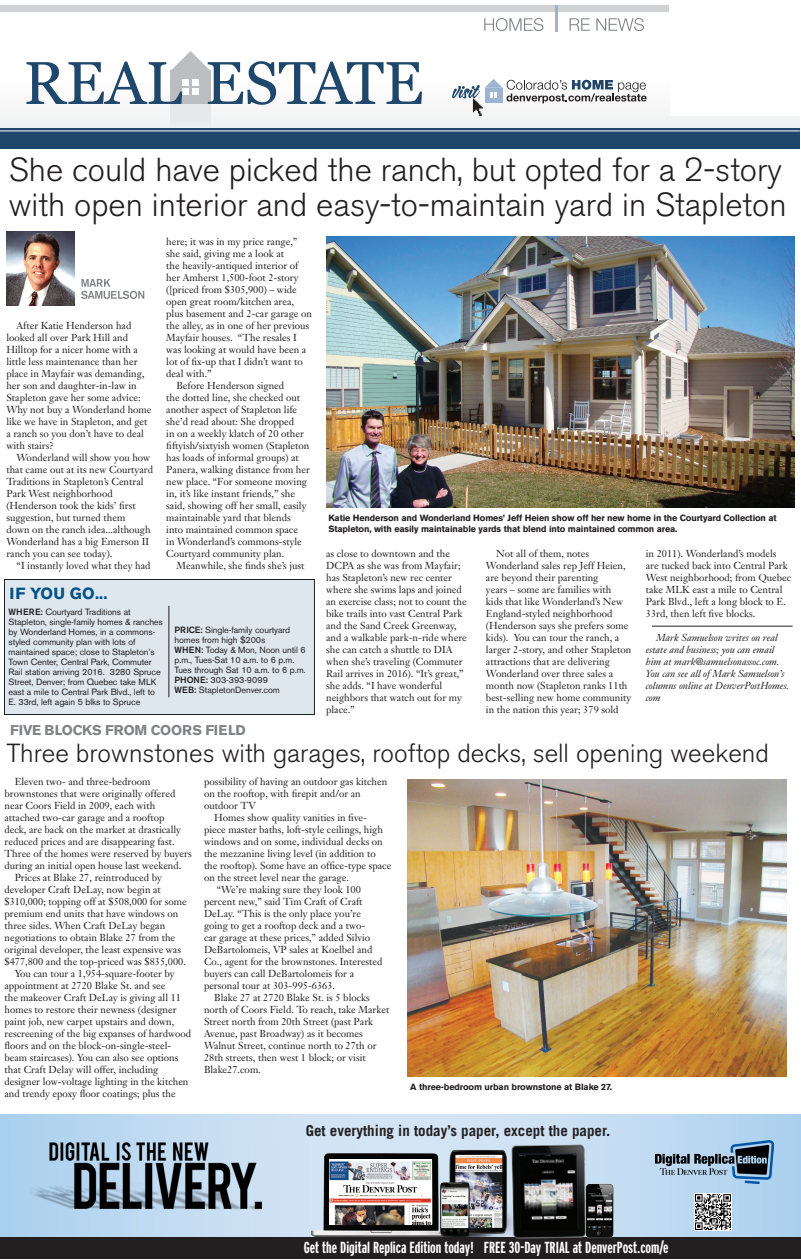
<style>
.page{position:relative;width:801px;height:1260px;background:#fff}
.page>*{position:absolute;margin:0;border:0;box-sizing:border-box;transform-origin:0 0}
.Headline{font:300 33px/35px "Akzidenz Grotesk BE";color:#231f20}
.Headline-2{font:300 26px "Akzidenz Grotesk BE";color:#231f20}
.t1{font:700 extra-condensed 16px "Interstate";color:#fff}
.t2{font:700 16px "Akzidenz Grotesk BE";letter-spacing:.02em;color:#005187}
.t3{font:700 15px "Trade Gothic";color:#231f20}
.Box-header{font:700 14px "Akzidenz Grotesk BE";letter-spacing:-.015em;color:#808285}
.Body{font:10px/12px "Janson Text";color:#231f20}
.Body-2{font:italic 10px/12px "Janson Text";color:#231f20}
.Box-copy{font:9px/10px "Akzidenz Grotesk BE";letter-spacing:-.01em;color:#231f20}
.Cutline{font:700 9px/11px "Akzidenz Grotesk BE";letter-spacing:-.015em;color:#231f20}
.s1{font-weight:500}
</style>
<div class="page">
<div style="left:0;top:5px;width:800px;height:126px;background:linear-gradient(to right,#fdfdfd,#f7f8f8)"></div>
<div style="left:0;top:5px;width:668px;height:7px;background:#d1d2d4"></div>
<div style="left:170px;top:104px;width:41px;height:33px;background:#e7e8e9"></div>
<div style="left:0;top:128px;width:800px;height:21px;background:#1f466b"></div>
<hr style="left:0;top:131px;width:800px;height:1px;background:#fff">
<svg style="left:26px;top:51px;width:396px;height:54px"></svg>
<svg style="left:484px;top:18px;width:59px;height:13px"></svg>
<svg style="left:570px;top:18px;width:20px;height:13px"></svg>
<svg style="left:596px;top:18px;width:48px;height:13px"></svg>
<hr style="left:555px;top:5px;width:3px;height:27px;background:#9cb4d2">
<svg style="left:452px;top:79px;width:195px;height:37px"></svg>
<div style="left:670px;top:4px;width:131px;height:111px;background:#fff"></div>
<svg style="left:81px;top:279px;width:63px;height:20px"></svg>
<img style="left:7px;top:231px;width:68px;height:74px">
<img style="left:327px;top:236px;width:467px;height:272px">
<div style="left:4px;top:579px;width:311px;height:136px;background:#dee7ee;border:1px solid #231f20"></div>
<hr style="left:652px;top:626px;width:141px;height:1px;background:#231f20">
<hr style="left:168px;top:606px;width:1px;height:91px;background:#231f20">
<img style="left:0;top:1115px;width:801px;height:122px">
<img style="left:308px;top:1147px;width:122px;height:89px">
<img style="left:430px;top:1142px;width:70px;height:95px">
<div style="left:0;top:1237px;width:801px;height:22px;background:#231f20"></div>
<img style="left:655px;top:1140px;width:119px;height:44px">
<img style="left:695px;top:1194px;width:36px;height:37px">
<img style="left:500px;top:1141px;width:100px;height:98px">
<img style="left:577px;top:1176px;width:48px;height:64px">
<img style="left:329px;top:1160px;width:103px;height:65px">
<img style="left:407px;top:780px;width:380px;height:296px">
<p class="Headline" style="left:9px;top:152px;width:779px">She could have picked the ranch, but opted for a 2-story with open interior and easy-to-maintain yard in Stapleton</p>
<p class="Body" style="left:6px;top:320px;width:147px;text-indent:10px">After Katie Henderson had looked all over Park Hill and<br>Hilltop for a nicer home with a little less maintenance than her place in Mayfair was demanding, her son and daughter-in-law in<br>Stapleton gave her some advice:<br>Why not buy a Wonderland home like we have in Stapleton, and get a ranch so you don’t have to deal with stairs?</p>
<p class="Body" style="left:6px;top:452px;width:148px;text-indent:10px">Wonderland will show you how that came out at its new Courtyard<br>Traditions in Stapleton’s Central<br>Park West neighborhood (Henderson took the kids’ first suggestion, but turned them<br>down on the ranch idea...although<br>Wonderland has a big Emerson II ranch you can see today).</p>
<p class="Body" style="left:17px;top:560px;width:135px">“I instantly loved what they had</p>
<p class="t2" style="left:10px;top:584px;width:99px">IF YOU GO...</p>
<p class="Body" style="left:166px;top:236px;width:147px">here; it was in my price range,” she said, giving me a look at<br>the heavily-antiqued interior of her Amherst 1,500-foot 2-story ([priced from $305,900) – wide open great room/kitchen area, plus basement and 2-car garage on the alley, as in one of her previous<br>Mayfair houses. “The resales I was looking at would have been a lot of fix-up that I didn’t want to deal with.”</p>
<p class="Body" style="left:166px;top:380px;width:145px;text-indent:10px">Before Henderson signed<br>the dotted line, she checked out another aspect of Stapleton life she’d read about: She dropped<br>in on a weekly klatch of 20 other fiftyish/sixtyish women (Stapleton has loads of informal groups) at<br>Panera, walking distance from her new place. “For someone moving in, it’s like instant friends,” she said, showing off her small, easily maintainable yard that blends into maintained common space<br>in Wonderland’s commons-style<br>Courtyard community plan.</p>
<p class="Body" style="left:176px;top:560px;width:130px">Meanwhile, she finds she’s just</p>
<p class="Box-copy" style="left:9px;top:607px;width:156px"><span class="s1">WHERE:</span> Courtyard Traditions at Stapleton, single-family homes &amp; ranches by Wonderland Homes, in a commons&shy;styled community plan with lots of maintained space; close to Stapleton’s Town Center, Central Park, Commuter Rail station arriving 2016. 3280 Spruce Street, Denver; from Quebec take MLK east a mile to Central Park Blvd., left to E. 33rd, left again 5 blks to Spruce</p>
<p class="Box-copy" style="left:175px;top:624px;width:117px"><span class="s1">PRICE:</span> Single-family courtyard homes from high $200s</p>
<p class="Box-copy" style="left:175px;top:644px;width:133px"><span class="s1">WHEN:</span> Today &amp; Mon, Noon until 6 p.m., Tues-Sat 10 a.m. to 6 p.m.<br>Tues through Sat 10 a.m. to 6 p.m.<br><span class="s1">PHONE:</span> 303-393-9099</p>
<p class="Box-copy" style="left:175px;top:684px;width:107px"><span class="s1">WEB:</span> StapletonDenver.com</p>
<p class="Box-header" style="left:10px;top:722px;width:237px">FIVE BLOCKS FROM COORS FIELD</p>
<p class="Cutline" style="left:328px;top:513px;width:450px">Katie Henderson and Wonderland Homes’ Jeff Heien show off her new home in the Courtyard Collection at<br>Stapleton, with easily maintainable yards that blend into maintained common area.</p>
<p class="Body" style="left:326px;top:548px;width:142px">as close to downtown and the<br>DCPA as she was from Mayfair; has Stapleton’s new rec center where she swims laps and joined an exercise class; not to count the bike trails into vast Central Park and the Sand Creek Greenway, and a walkable park-n-ride where she can catch a shuttle to DIA when she’s traveling (Commuter<br>Rail arrives in 2016). “It’s great,” she adds. “I have wonderful neighbors that watch out for my place.”</p>
<p class="Body" style="left:486px;top:548px;width:147px;text-indent:10px">Not all of them, notes<br>Wonderland sales rep Jeff Heien, are beyond their parenting<br>years – some are families with<br>kids that like Wonderland’s New<br>England-styled neighborhood (Henderson says she prefers some kids). You can tour the ranch, a larger 2-story, and other Stapleton attractions that are delivering<br>Wonderland over three sales a month now (Stapleton ranks 11th best-selling new home community in the nation this year; 379 sold</p>
<p class="Body" style="left:646px;top:548px;width:147px">in 2011). Wonderland’s models are tucked back into Central Park<br>West neighborhood; from Quebec take MLK east a mile to Central<br>Park Blvd., left a long block to E.<br>33rd, then left five blocks.</p>
<p class="Body-2" style="left:646px;top:632px;width:145px;text-indent:10px">Mark Samuelson writes on real estate and business; you can email him at mark@samuelsonassoc.com.<br>You can see all of Mark Samuelson’s columns online at DenverPostHomes. com</p>
<p class="Headline-2" style="left:7px;top:739px;width:764px">Three brownstones with garages, rooftop decks, sell opening weekend</p>
<p class="Body" style="left:4px;top:776px;width:189px;text-indent:10px">Eleven two- and three-bedroom brownstones that were originally offered near Coors Field in 2009, each with attached two-car garage and a rooftop<br>deck, are back on the market at drastically reduced prices and are disappearing fast.<br>Three of the homes were reserved by buyers during an initial open house last weekend.</p>
<p class="Body" style="left:4px;top:872px;width:184px;text-indent:10px">Prices at Blake 27, reintroduced by developer Craft DeLay, now begin at $310,000; topping off at $508,000 for some premium end units that have windows on three sides. When Craft DeLay began negotiations to obtain Blake 27 from the original developer, the least expensive was $477,800 and the top-priced was $835,000.</p>
<p class="Body" style="left:4px;top:968px;width:188px;text-indent:10px">You can tour a 1,954-square-footer by appointment at 2720 Blake St. and see<br>the makeover Craft DeLay is giving all 11 homes to restore their newness (designer paint job, new carpet upstairs and down, rescreening of the big expanses of hardwood floors and on the block-on-single-steel&shy;beam staircases). You can also see options that Craft Delay will offer, including designer low-voltage lighting in the kitchen and trendy epoxy floor coatings; plus the</p>
<p class="Body" style="left:204px;top:776px;width:185px">possibility of having an outdoor gas kitchen on the rooftop, with firepit and/or an outdoor TV</p>
<p class="Body" style="left:204px;top:812px;width:189px;text-indent:10px">Homes show quality vanities in five&shy;piece master baths, loft-style ceilings, high windows and on some, individual decks on the mezzanine living level (in addition to the rooftop). Some have an office-type space on the street level near the garage.</p>
<p class="Body" style="left:204px;top:884px;width:180px;text-indent:13px">“We’re making sure they look 100 percent new,” said Tim Craft of Craft DeLay. “This is the only place you’re going to get a rooftop deck and a two-<br>car garage at these prices,” added Silvio DeBartolomeis, VP sales at Koelbel and Co., agent for the brownstones. Interested buyers can call DeBartolomeis for a personal tour at 303-995-6363.</p>
<p class="Body" style="left:204px;top:992px;width:187px;text-indent:10px">Blake 27 at 2720 Blake St. is 5 blocks north of Coors Field. To reach, take Market Street north from 20th Street (past Park Avenue, past Broadway) as it becomes Walnut Street, continue north to 27th or 28th streets, then west 1 block; or visit Blake27.com.</p>
<p class="Cutline" style="left:410px;top:1081px;width:203px">A three-bedroom urban brownstone at Blake 27.</p>
<p class="t3" style="left:306px;top:1122px;width:306px">Get everything in today’s paper, except the paper.</p>
<p class="t1" style="left:304px;top:1239px;width:366px">Get the Digital Replica Edition today! FREE 30-Day TRIAL at DenverPost.com/e</p>
</div>
